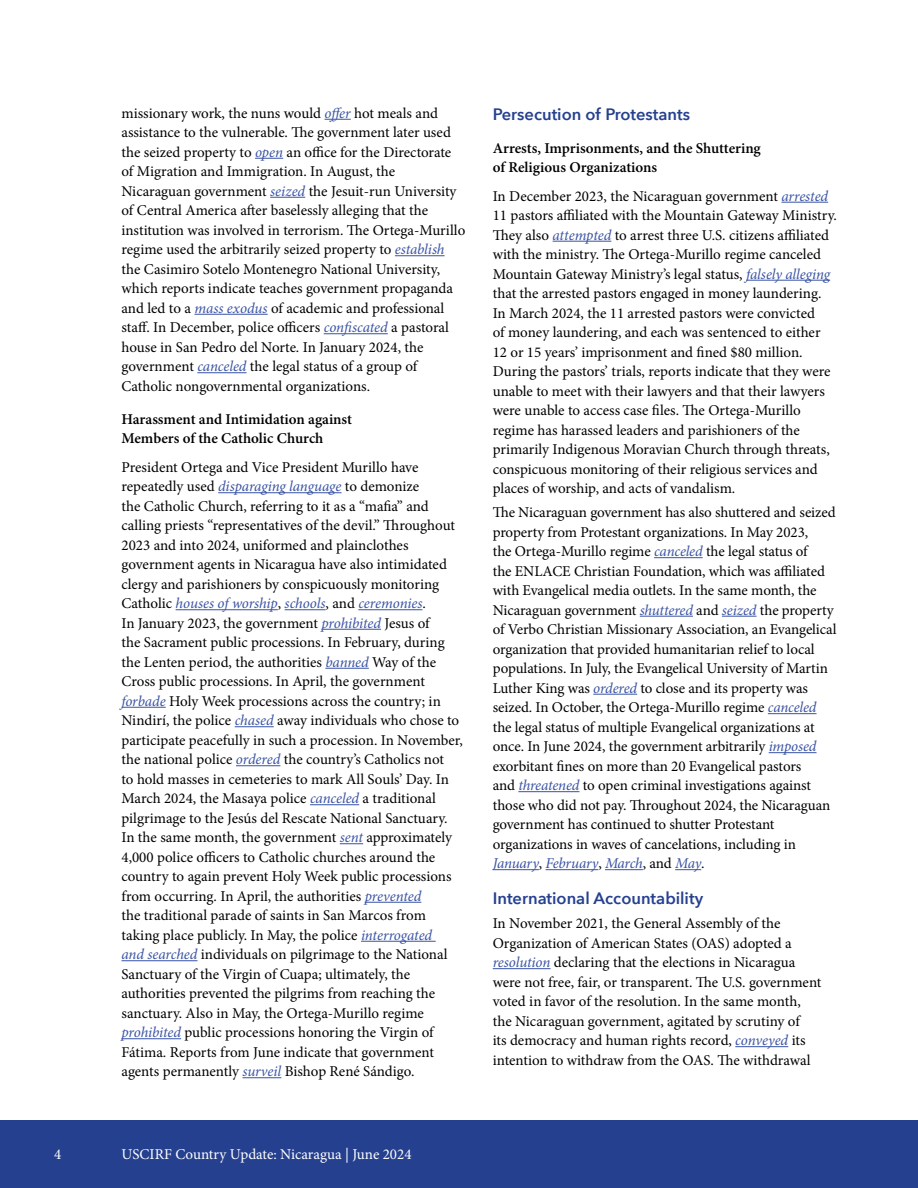
<style>
.page{position:relative;width:918px;height:1188px;background:#fff}
.page>*{position:absolute;margin:0;border:0;box-sizing:border-box;transform-origin:0 0}
.t1{font:600 16.5px "Avenir Next";color:#25408f}
.t2{font:15px/19.5px "Minion Pro";letter-spacing:-.005em;color:#000}
.t3{font:600 15px/19.5px "Minion Pro";letter-spacing:-.005em;color:#000}
.t4{font:15px "Minion Pro";color:#fff}
.s1{font-style:italic;color:#3a53a4}
</style>
<div class="page">
<div style="left:0;top:1120px;width:918px;height:68px;background:#25408f"></div>
<svg style="left:325px;top:119px;width:26px;height:1px"></svg>
<svg style="left:255px;top:158px;width:28px;height:1px"></svg>
<hr style="left:270px;top:197px;width:35px;height:1px;background:#3a53a4">
<hr style="left:395px;top:255px;width:50px;height:1px;background:#3a53a4">
<hr style="left:195px;top:314px;width:73px;height:1px;background:#3a53a4">
<hr style="left:324px;top:333px;width:64px;height:1px;background:#3a53a4">
<hr style="left:197px;top:372px;width:50px;height:1px;background:#3a53a4">
<hr style="left:218px;top:492px;width:124px;height:1px;background:#3a53a4">
<hr style="left:176px;top:609px;width:102px;height:1px;background:#3a53a4">
<hr style="left:285px;top:609px;width:41px;height:1px;background:#3a53a4">
<hr style="left:358px;top:609px;width:64px;height:1px;background:#3a53a4">
<hr style="left:322px;top:629px;width:59px;height:1px;background:#3a53a4">
<hr style="left:325px;top:668px;width:44px;height:1px;background:#3a53a4">
<hr style="left:122px;top:707px;width:44px;height:1px;background:#3a53a4">
<hr style="left:235px;top:726px;width:39px;height:1px;background:#3a53a4">
<hr style="left:236px;top:765px;width:44px;height:1px;background:#3a53a4">
<hr style="left:310px;top:804px;width:49px;height:1px;background:#3a53a4">
<svg style="left:340px;top:843px;width:23px;height:1px"></svg>
<hr style="left:365px;top:902px;width:56px;height:1px;background:#3a53a4">
<hr style="left:361px;top:941px;width:75px;height:1px;background:#3a53a4">
<hr style="left:122px;top:960px;width:76px;height:1px;background:#3a53a4">
<hr style="left:122px;top:1038px;width:59px;height:1px;background:#3a53a4">
<hr style="left:242px;top:1077px;width:39px;height:1px;background:#3a53a4">
<hr style="left:781px;top:202px;width:47px;height:1px;background:#3a53a4">
<hr style="left:553px;top:241px;width:58px;height:1px;background:#3a53a4">
<hr style="left:746px;top:280px;width:84px;height:1px;background:#3a53a4">
<hr style="left:654px;top:557px;width:49px;height:1px;background:#3a53a4">
<hr style="left:640px;top:616px;width:53px;height:1px;background:#3a53a4">
<hr style="left:722px;top:616px;width:35px;height:1px;background:#3a53a4">
<hr style="left:593px;top:694px;width:44px;height:1px;background:#3a53a4">
<hr style="left:768px;top:713px;width:49px;height:1px;background:#3a53a4">
<hr style="left:769px;top:752px;width:48px;height:1px;background:#3a53a4">
<hr style="left:518px;top:791px;width:61px;height:1px;background:#3a53a4">
<hr style="left:493px;top:869px;width:46px;height:1px;background:#3a53a4">
<hr style="left:546px;top:869px;width:52px;height:1px;background:#3a53a4">
<hr style="left:605px;top:869px;width:38px;height:1px;background:#3a53a4">
<svg style="left:675px;top:869px;width:26px;height:1px"></svg>
<hr style="left:493px;top:968px;width:58px;height:1px;background:#3a53a4">
<hr style="left:735px;top:1046px;width:53px;height:1px;background:#3a53a4">
<p class="t2" style="left:122px;top:103px;width:345px">missionary work, the nuns would <span class="s1">offer</span> hot meals and assistance to the vulnerable. The government later used the seized property to <span class="s1">open</span> an office for the Directorate of Migration and Immigration. In August, the Nicaraguan government <span class="s1">seized</span> the Jesuit-run University of Central America after baselessly alleging that the institution was involved in terrorism. The Ortega-Murillo regime used the arbitrarily seized property to <span class="s1">establish </span>the Casimiro Sotelo Montenegro National University, which reports indicate teaches government propaganda and led to a <span class="s1">mass exodus</span> of academic and professional staff. In December, police officers <span class="s1">confiscated</span> a pastoral house in San Pedro del Norte. In January 2024, the government <span class="s1">canceled</span> the legal status of a group of Catholic nongovernmental organizations.</p>
<p class="t3" style="left:122px;top:409px;width:232px">Harassment and Intimidation against<br>Members of the Catholic Church</p>
<p class="t2" style="left:122px;top:457px;width:343px">President Ortega and Vice President Murillo have repeatedly used <span class="s1">disparaging language</span> to demonize<br>the Catholic Church, referring to it as a “mafia” and calling priests “representatives of the devil.” Throughout 2023 and into 2024, uniformed and plainclothes government agents in Nicaragua have also intimidated clergy and parishioners by conspicuously monitoring Catholic <span class="s1">houses of worship</span>, <span class="s1">schools</span>, and <span class="s1">ceremonies</span>.<br>In January 2023, the government <span class="s1">prohibited</span> Jesus of<br>the Sacrament public processions. In February, during the Lenten period, the authorities <span class="s1">banned</span> Way of the Cross public processions. In April, the government <span class="s1">forbade</span> Holy Week processions across the country; in Nindirí, the police <span class="s1">chased</span> away individuals who chose to participate peacefully in such a procession. In November, the national police <span class="s1">ordered</span> the country’s Catholics not<br>to hold masses in cemeteries to mark All Souls’ Day. In March 2024, the Masaya police <span class="s1">canceled</span> a traditional pilgrimage to the Jesús del Rescate National Sanctuary.<br>In the same month, the government <span class="s1">sent</span> approximately 4,000 police officers to Catholic churches around the country to again prevent Holy Week public processions from occurring. In April, the authorities <span class="s1">prevented<br></span>the traditional parade of saints in San Marcos from taking place publicly. In May, the police <span class="s1">interrogated<br>and searched</span> individuals on pilgrimage to the National Sanctuary of the Virgin of Cuapa; ultimately, the authorities prevented the pilgrims from reaching the sanctuary. Also in May, the Ortega-Murillo regime <span class="s1">prohibited</span> public processions honoring the Virgin of Fátima. Reports from June indicate that government agents permanently <span class="s1">surveil</span> Bishop René Sándigo.</p>
<p class="t4" style="left:54px;top:1144px;width:9px">4</p>
<p class="t4" style="left:122px;top:1144px;width:292px">USCIRF Country Update: Nicaragua | June 2024</p>
<p class="t1" style="left:493px;top:100px;width:199px">Persecution of Protestants</p>
<p class="t3" style="left:493px;top:138px;width:270px">Arrests, Imprisonments, and the Shuttering of Religious Organizations</p>
<p class="t2" style="left:493px;top:186px;width:346px">In December 2023, the Nicaraguan government <span class="s1">arrested </span>11 pastors affiliated with the Mountain Gateway Ministry.<br>They also <span class="s1">attempted</span> to arrest three U.S. citizens affiliated with the ministry. The Ortega-Murillo regime canceled Mountain Gateway Ministry’s legal status, <span class="s1">falsely alleging </span>that the arrested pastors engaged in money laundering.<br>In March 2024, the 11 arrested pastors were convicted<br>of money laundering, and each was sentenced to either 12 or 15 years’ imprisonment and fined $80 million.<br>During the pastors’ trials, reports indicate that they were unable to meet with their lawyers and that their lawyers were unable to access case files. The Ortega-Murillo regime has harassed leaders and parishioners of the primarily Indigenous Moravian Church through threats, conspicuous monitoring of their religious services and places of worship, and acts of vandalism.</p>
<p class="t2" style="left:493px;top:503px;width:345px">The Nicaraguan government has also shuttered and seized property from Protestant organizations. In May 2023,<br>the Ortega-Murillo regime <span class="s1">canceled</span> the legal status of<br>the ENLACE Christian Foundation, which was affiliated with Evangelical media outlets. In the same month, the Nicaraguan government <span class="s1">shuttered</span> and <span class="s1">seized</span> the property of Verbo Christian Missionary Association, an Evangelical organization that provided humanitarian relief to local populations. In July, the Evangelical University of Martin Luther King was <span class="s1">ordered</span> to close and its property was seized. In October, the Ortega-Murillo regime <span class="s1">canceled </span>the legal status of multiple Evangelical organizations at once. In June 2024, the government arbitrarily <span class="s1">imposed </span>exorbitant fines on more than 20 Evangelical pastors<br>and <span class="s1">threatened</span> to open criminal investigations against those who did not pay. Throughout 2024, the Nicaraguan government has continued to shutter Protestant organizations in waves of cancelations, including in <span class="s1">January</span>, <span class="s1">February</span>, <span class="s1">March</span>, and <span class="s1">May</span>.</p>
<p class="t1" style="left:493px;top:884px;width:212px">International Accountability</p>
<p class="t2" style="left:493px;top:914px;width:330px">In November 2021, the General Assembly of the Organization of American States (OAS) adopted a <span class="s1">resolution</span> declaring that the elections in Nicaragua were not free, fair, or transparent. The U.S. government voted in favor of the resolution. In the same month, the Nicaraguan government, agitated by scrutiny of<br>its democracy and human rights record, <span class="s1">conveyed</span> its intention to withdraw from the OAS. The withdrawal</p>
</div>
